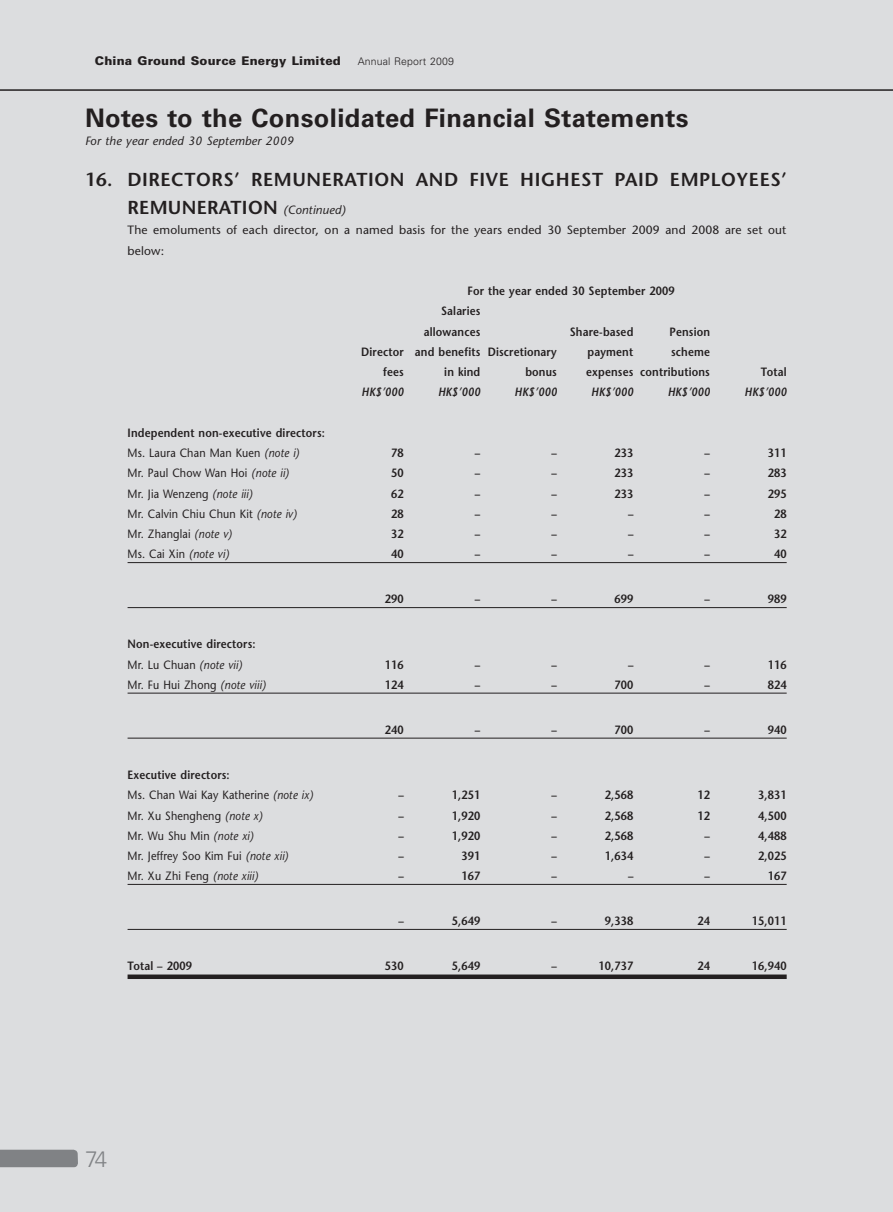
<style>
.page{position:relative;width:893px;height:1212px;background:#dcdddf}
.page>*{position:absolute;margin:0;border:0;box-sizing:border-box;transform-origin:0 0}
.t1{font:700 25.5px "Univers LT Std";letter-spacing:.015em;color:#231f20}
.t2{font:300 22.5px "Univers LT Std";color:#808285}
.t3{font:600 18.75px/28.5px "Stone Sans Std";letter-spacing:.03em;color:#231f20}
.t4{font:600 12px/20.2px "Stone Sans Std";letter-spacing:.015em;color:#231f20;scale:.9 1}
.t5{font:500 12px/20.2px "Stone Sans Std";letter-spacing:.015em;color:#231f20;scale:.9 1}
.t6{font:500 12px/20.2px "Stone Sans Std";letter-spacing:.015em;color:#231f20}
.t7{font:italic 600 12px "Stone Sans Std";letter-spacing:.015em;color:#231f20;scale:.9 1}
.t8{font:italic 500 12px "Stone Sans Std";letter-spacing:.015em;color:#231f20}
.t9{font:900 12px "Univers LT Std";letter-spacing:.015em;color:#231f20}
.t10{font:300 10.5px "Univers LT Std";letter-spacing:.015em;color:#231f20}
.s1{font-weight:500;font-style:italic;font-size:12px}
.s2{font-weight:500}
.s3{font-weight:500;font-style:italic}
.s4{font-style:italic}
.s5{font-weight:600}
</style>
<div class="page">
<svg style="left:0;top:1150px;width:78px;height:17px"></svg>
<hr style="left:0;top:89px;width:893px;height:2px;background:#231f20">
<hr style="left:128px;top:562px;width:659px;height:1px;background:#231f20">
<hr style="left:128px;top:607px;width:659px;height:1px;background:#231f20">
<hr style="left:128px;top:693px;width:659px;height:1px;background:#231f20">
<hr style="left:128px;top:738px;width:659px;height:1px;background:#231f20">
<hr style="left:128px;top:884px;width:659px;height:1px;background:#231f20">
<hr style="left:128px;top:929px;width:659px;height:1px;background:#231f20">
<div style="left:128px;top:974px;width:659px;height:5px;background:#231f20"></div>
<p class="t9" style="left:95px;top:53px;width:248px">China Ground Source Energy Limited</p>
<p class="t10" style="left:358px;top:55px;width:98px">Annual Report 2009</p>
<p class="t1" style="left:85px;top:104px;width:605px">Notes to the Consolidated Financial Statements</p>
<p class="t8" style="left:85px;top:133px;width:210px">For the year ended 30 September 2009</p>
<p class="t3" style="left:128px;top:165px;width:661px;text-indent:-43px">16. DIRECTORS’ REMUNERATION AND FIVE HIGHEST PAID EMPLOYEES’<br>REMUNERATION <span class="s1">(Continued)</span></p>
<p class="t6" style="left:128px;top:220px;width:660px">The emoluments of each director, on a named basis for the years ended 30 September 2009 and 2008 are set out below:</p>
<p class="t4" style="left:467px;top:281px;width:232px">For the year ended 30 September 2009</p>
<p class="t4" style="left:441px;top:301px;width:45px">Salaries</p>
<p class="t4" style="left:424px;top:321px;width:64px">allowances</p>
<p class="t4" style="left:570px;top:321px;width:72px">Share-based</p>
<p class="t4" style="left:669px;top:321px;width:47px">Pension</p>
<p class="t4" style="left:361px;top:342px;width:219px">Director and benefits Discretionary</p>
<p class="t4" style="left:588px;top:342px;width:52px">payment</p>
<p class="t4" style="left:671px;top:342px;width:45px">scheme</p>
<p class="t4" style="left:383px;top:362px;width:24px">fees</p>
<p class="t4" style="left:444px;top:362px;width:42px">in kind</p>
<p class="t4" style="left:525px;top:362px;width:37px">bonus</p>
<p class="t4" style="left:586px;top:362px;width:139px">expenses contributions</p>
<p class="t4" style="left:761px;top:362px;width:30px">Total</p>
<p class="t7" style="left:361px;top:385px;width:49px">HK$’000</p>
<p class="t7" style="left:438px;top:385px;width:49px">HK$’000</p>
<p class="t7" style="left:515px;top:385px;width:49px">HK$’000</p>
<p class="t7" style="left:591px;top:385px;width:49px">HK$’000</p>
<p class="t7" style="left:668px;top:385px;width:49px">HK$’000</p>
<p class="t7" style="left:744px;top:385px;width:49px">HK$’000</p>
<p class="t4" style="left:128px;top:423px;width:221px">Independent non-executive directors:<br><span class="s2">Ms. Laura Chan Man Kuen</span> <span class="s3">(note i)</span></p>
<p class="t4" style="left:391px;top:443px;width:15px">78</p>
<p class="t4" style="left:475px;top:443px;width:7px">–</p>
<p class="t4" style="left:551px;top:443px;width:7px">–</p>
<p class="t4" style="left:614px;top:443px;width:23px">233</p>
<p class="t4" style="left:705px;top:443px;width:7px">–</p>
<p class="t4" style="left:768px;top:443px;width:23px">311</p>
<p class="t5" style="left:128px;top:463px;width:181px">Mr. Paul Chow Wan Hoi <span class="s4">(note ii)</span></p>
<p class="t4" style="left:391px;top:463px;width:15px">50</p>
<p class="t4" style="left:475px;top:463px;width:7px">–</p>
<p class="t4" style="left:551px;top:463px;width:7px">–</p>
<p class="t4" style="left:614px;top:463px;width:22px">233</p>
<p class="t4" style="left:705px;top:463px;width:7px">–</p>
<p class="t4" style="left:768px;top:463px;width:23px">283</p>
<p class="t5" style="left:128px;top:483px;width:140px">Mr. Jia Wenzeng <span class="s4">(note iii)</span></p>
<p class="t4" style="left:391px;top:483px;width:15px">62</p>
<p class="t4" style="left:475px;top:483px;width:7px">–</p>
<p class="t4" style="left:551px;top:483px;width:7px">–</p>
<p class="t4" style="left:614px;top:483px;width:23px">233</p>
<p class="t4" style="left:705px;top:483px;width:7px">–</p>
<p class="t4" style="left:768px;top:483px;width:23px">295</p>
<p class="t5" style="left:128px;top:504px;width:190px">Mr. Calvin Chiu Chun Kit <span class="s4">(note iv)</span></p>
<p class="t4" style="left:391px;top:504px;width:15px">28</p>
<p class="t4" style="left:475px;top:504px;width:7px">–</p>
<p class="t4" style="left:551px;top:504px;width:7px">–</p>
<p class="t4" style="left:628px;top:504px;width:7px">–</p>
<p class="t4" style="left:705px;top:504px;width:7px">–</p>
<p class="t4" style="left:774px;top:504px;width:15px">28</p>
<p class="t5" style="left:128px;top:524px;width:118px">Mr. Zhanglai <span class="s4">(note v)</span></p>
<p class="t4" style="left:391px;top:524px;width:15px">32</p>
<p class="t4" style="left:475px;top:524px;width:7px">–</p>
<p class="t4" style="left:551px;top:524px;width:7px">–</p>
<p class="t4" style="left:628px;top:524px;width:7px">–</p>
<p class="t4" style="left:705px;top:524px;width:7px">–</p>
<p class="t4" style="left:774px;top:524px;width:15px">32</p>
<p class="t5" style="left:128px;top:544px;width:114px">Ms. Cai Xin <span class="s4">(note vi)</span></p>
<p class="t4" style="left:391px;top:544px;width:15px">40</p>
<p class="t4" style="left:475px;top:544px;width:7px">–</p>
<p class="t4" style="left:551px;top:544px;width:7px">–</p>
<p class="t4" style="left:628px;top:544px;width:7px">–</p>
<p class="t4" style="left:705px;top:544px;width:7px">–</p>
<p class="t4" style="left:774px;top:544px;width:15px">40</p>
<p class="t4" style="left:385px;top:589px;width:22px">290</p>
<p class="t4" style="left:475px;top:589px;width:7px">–</p>
<p class="t4" style="left:551px;top:589px;width:7px">–</p>
<p class="t4" style="left:614px;top:589px;width:22px">699</p>
<p class="t4" style="left:705px;top:589px;width:7px">–</p>
<p class="t4" style="left:768px;top:589px;width:23px">989</p>
<p class="t4" style="left:128px;top:634px;width:144px">Non-executive directors:<br><span class="s2">Mr. Lu Chuan</span> <span class="s3">(note vii)</span></p>
<p class="t4" style="left:385px;top:654px;width:22px">116</p>
<p class="t4" style="left:475px;top:654px;width:7px">–</p>
<p class="t4" style="left:551px;top:654px;width:7px">–</p>
<p class="t4" style="left:628px;top:654px;width:7px">–</p>
<p class="t4" style="left:705px;top:654px;width:7px">–</p>
<p class="t4" style="left:768px;top:654px;width:23px">116</p>
<p class="t5" style="left:128px;top:675px;width:155px">Mr. Fu Hui Zhong <span class="s4">(note viii)</span></p>
<p class="t4" style="left:385px;top:675px;width:22px">124</p>
<p class="t4" style="left:475px;top:675px;width:7px">–</p>
<p class="t4" style="left:551px;top:675px;width:7px">–</p>
<p class="t4" style="left:614px;top:675px;width:23px">700</p>
<p class="t4" style="left:705px;top:675px;width:7px">–</p>
<p class="t4" style="left:768px;top:675px;width:23px">824</p>
<p class="t4" style="left:385px;top:720px;width:22px">240</p>
<p class="t4" style="left:475px;top:720px;width:7px">–</p>
<p class="t4" style="left:551px;top:720px;width:7px">–</p>
<p class="t4" style="left:614px;top:720px;width:22px">700</p>
<p class="t4" style="left:705px;top:720px;width:7px">–</p>
<p class="t4" style="left:768px;top:720px;width:23px">940</p>
<p class="t5" style="left:128px;top:765px;width:208px"><span class="s5">Executive directors:<br></span>Ms. Chan Wai Kay Katherine <span class="s4">(note ix)</span></p>
<p class="t4" style="left:398px;top:785px;width:7px">–</p>
<p class="t4" style="left:452px;top:785px;width:33px">1,251</p>
<p class="t4" style="left:551px;top:785px;width:7px">–</p>
<p class="t4" style="left:605px;top:785px;width:33px">2,568</p>
<p class="t4" style="left:697px;top:785px;width:15px">12</p>
<p class="t4" style="left:758px;top:785px;width:33px">3,831</p>
<p class="t5" style="left:128px;top:805px;width:152px">Mr. Xu Shengheng <span class="s4">(note x)</span></p>
<p class="t4" style="left:398px;top:805px;width:7px">–</p>
<p class="t4" style="left:452px;top:805px;width:33px">1,920</p>
<p class="t4" style="left:551px;top:805px;width:7px">–</p>
<p class="t4" style="left:605px;top:805px;width:33px">2,568</p>
<p class="t4" style="left:697px;top:805px;width:15px">12</p>
<p class="t4" style="left:758px;top:805px;width:33px">4,500</p>
<p class="t5" style="left:128px;top:825px;width:142px">Mr. Wu Shu Min <span class="s4">(note xi)</span></p>
<p class="t4" style="left:398px;top:825px;width:7px">–</p>
<p class="t4" style="left:452px;top:825px;width:33px">1,920</p>
<p class="t4" style="left:551px;top:825px;width:7px">–</p>
<p class="t4" style="left:605px;top:825px;width:33px">2,568</p>
<p class="t4" style="left:705px;top:825px;width:7px">–</p>
<p class="t4" style="left:758px;top:825px;width:33px">4,488</p>
<p class="t5" style="left:128px;top:846px;width:180px">Mr. Jeffrey Soo Kim Fui <span class="s4">(note xii)</span></p>
<p class="t4" style="left:398px;top:846px;width:7px">–</p>
<p class="t4" style="left:461px;top:846px;width:23px">391</p>
<p class="t4" style="left:551px;top:846px;width:7px">–</p>
<p class="t4" style="left:605px;top:846px;width:33px">1,634</p>
<p class="t4" style="left:705px;top:846px;width:7px">–</p>
<p class="t4" style="left:758px;top:846px;width:33px">2,025</p>
<p class="t5" style="left:128px;top:866px;width:147px">Mr. Xu Zhi Feng <span class="s4">(note xiii)</span></p>
<p class="t4" style="left:398px;top:866px;width:7px">–</p>
<p class="t4" style="left:461px;top:866px;width:23px">167</p>
<p class="t4" style="left:551px;top:866px;width:7px">–</p>
<p class="t4" style="left:628px;top:866px;width:7px">–</p>
<p class="t4" style="left:705px;top:866px;width:7px">–</p>
<p class="t4" style="left:768px;top:866px;width:22px">167</p>
<p class="t4" style="left:398px;top:911px;width:7px">–</p>
<p class="t4" style="left:452px;top:911px;width:33px">5,649</p>
<p class="t4" style="left:551px;top:911px;width:7px">–</p>
<p class="t4" style="left:605px;top:911px;width:33px">9,338</p>
<p class="t4" style="left:697px;top:911px;width:15px">24</p>
<p class="t4" style="left:752px;top:911px;width:40px">15,011</p>
<p class="t4" style="left:128px;top:956px;width:73px">Total – 2009</p>
<p class="t4" style="left:385px;top:956px;width:22px">530</p>
<p class="t4" style="left:452px;top:956px;width:33px">5,649</p>
<p class="t4" style="left:551px;top:956px;width:7px">–</p>
<p class="t4" style="left:599px;top:956px;width:40px">10,737</p>
<p class="t4" style="left:697px;top:956px;width:15px">24</p>
<p class="t4" style="left:752px;top:956px;width:40px">16,940</p>
<p class="t2" style="left:85px;top:1145px;width:24px">74</p>
</div>
